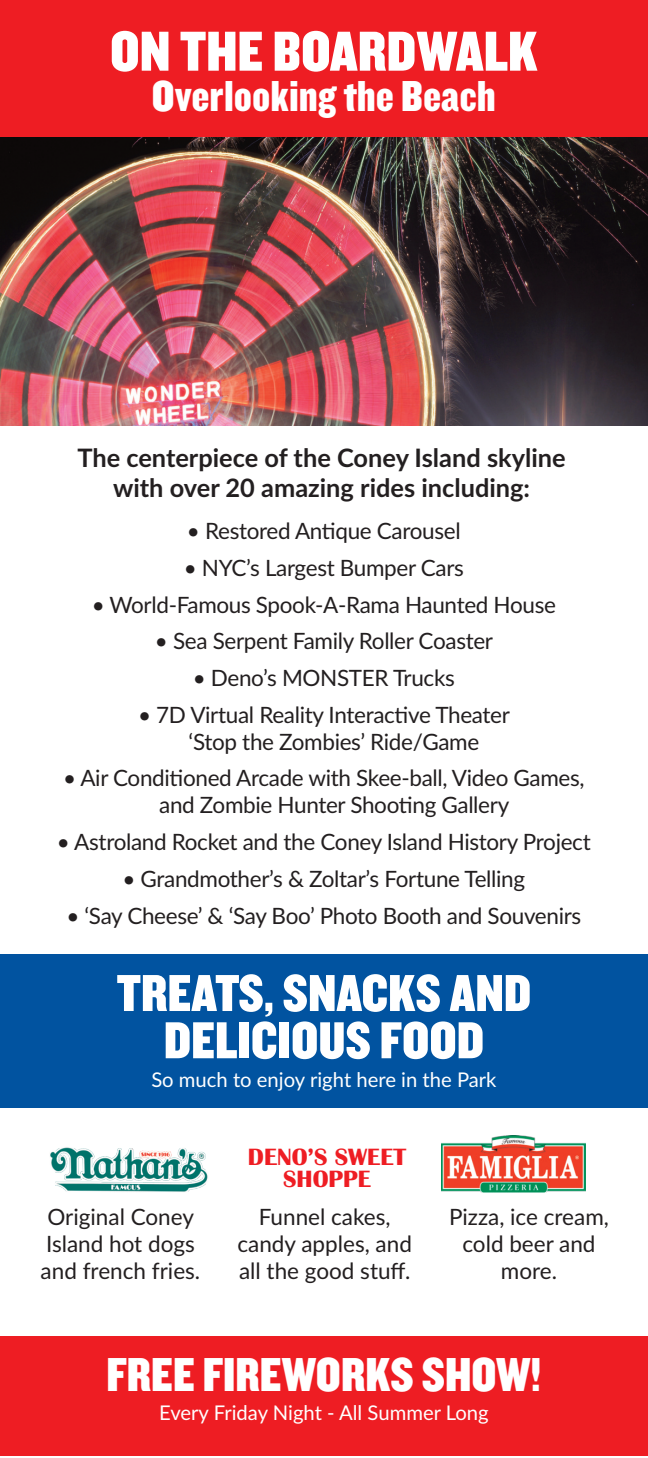
<style>
.page{position:relative;width:648px;height:1458px;background:#fff}
.page>*{position:absolute;margin:0;border:0;box-sizing:border-box;transform-origin:0 0}
.t1{font:58.5px "Knockout HTF70 Full Welterwt";color:#fff}
.t2{font:54px/47.2px "Knockout HTF70 Full Welterwt";color:#fff;text-align:center}
.t3{font:49.5px "Knockout HTF70 Full Welterwt";color:#fff}
.t4{font:45px "Knockout HTF70 Full Welterwt";color:#fff}
.t5{font:700 25.43px/30.4px "Lato";color:#231f20;text-align:center}
.t6{font:700 24.53px/21.2px "Britannic";color:#ee1d23;text-align:center}
.t7{font:22.5px/27px "Lato";letter-spacing:-.015em;color:#231f20;text-align:center}
.t8{font:20.25px "Lato";color:#fff}
</style>
<div class="page">
<div style="left:0;top:954px;width:648px;height:153px;background:#0153a0"></div>
<div style="left:0;top:1336px;width:648px;height:120px;background:#ee1d23"></div>
<img style="left:50px;top:1147px;width:158px;height:45px">
<img style="left:442px;top:1136px;width:144px;height:56px">
<img style="left:0;top:137px;width:648px;height:289px">
<div style="left:0;top:0;width:648px;height:137px;background:#ee1d23"></div>
<h1 class="t1" style="left:110px;top:16px;width:429px">ON THE BOARDWALK</h1>
<h3 class="t4" style="left:152px;top:69px;width:345px">Overlooking the Beach</h3>
<p class="t5" style="left:77px;top:443px;width:490px">The centerpiece of the Coney Island skyline with over 20 amazing rides including:</p>
<p class="t7" style="left:187px;top:518px;width:275px">• Restored Antique Carousel</p>
<p class="t7" style="left:184px;top:555px;width:282px">• NYC’s Largest Bumper Cars</p>
<p class="t7" style="left:92px;top:591px;width:466px">• World-Famous Spook-A-Rama Haunted House</p>
<p class="t7" style="left:155px;top:628px;width:340px">• Sea Serpent Family Roller Coaster</p>
<p class="t7" style="left:193px;top:665px;width:264px">• Deno’s MONSTER Trucks</p>
<p class="t7" style="left:189px;top:701px;width:323px;text-align:left;text-indent:-51px">• 7D Virtual Reality Interactive Theater ‘Stop the Zombies’ Ride/Game</p>
<p class="t7" style="left:159px;top:765px;width:427px;text-align:left;text-indent:-96px">• Air Conditioned Arcade with Skee-ball, Video Games, and Zombie Hunter Shooting Gallery</p>
<p class="t7" style="left:57px;top:829px;width:535px">• Astroland Rocket and the Coney Island History Project</p>
<p class="t7" style="left:122px;top:866px;width:404px">• Grandmother’s &amp; Zoltar’s Fortune Telling</p>
<p class="t7" style="left:66px;top:902px;width:516px">• ‘Say Cheese’ &amp; ‘Say Boo’ Photo Booth and Souvenirs</p>
<h2 class="t2" style="left:117px;top:969px;width:416px">TREATS, SNACKS AND<br>DELICIOUS FOOD</h2>
<p class="t8" style="left:151px;top:1068px;width:347px">So much to enjoy right here in the Park</p>
<p class="t6" style="left:248px;top:1146px;width:160px">DENO’S SWEET<br>SHOPPE</p>
<p class="t7" style="left:41px;top:1204px;width:161px">Original Coney<br>Island hot dogs and french fries.</p>
<p class="t7" style="left:238px;top:1204px;width:176px">Funnel cakes, candy apples, and all the good stuff.</p>
<p class="t7" style="left:449px;top:1204px;width:161px">Pizza, ice cream, cold beer and more.</p>
<h3 class="t3" style="left:106px;top:1345px;width:437px">FREE FIREWORKS SHOW!</h3>
<p class="t8" style="left:159px;top:1401px;width:331px">Every Friday Night - All Summer Long</p>
</div>
